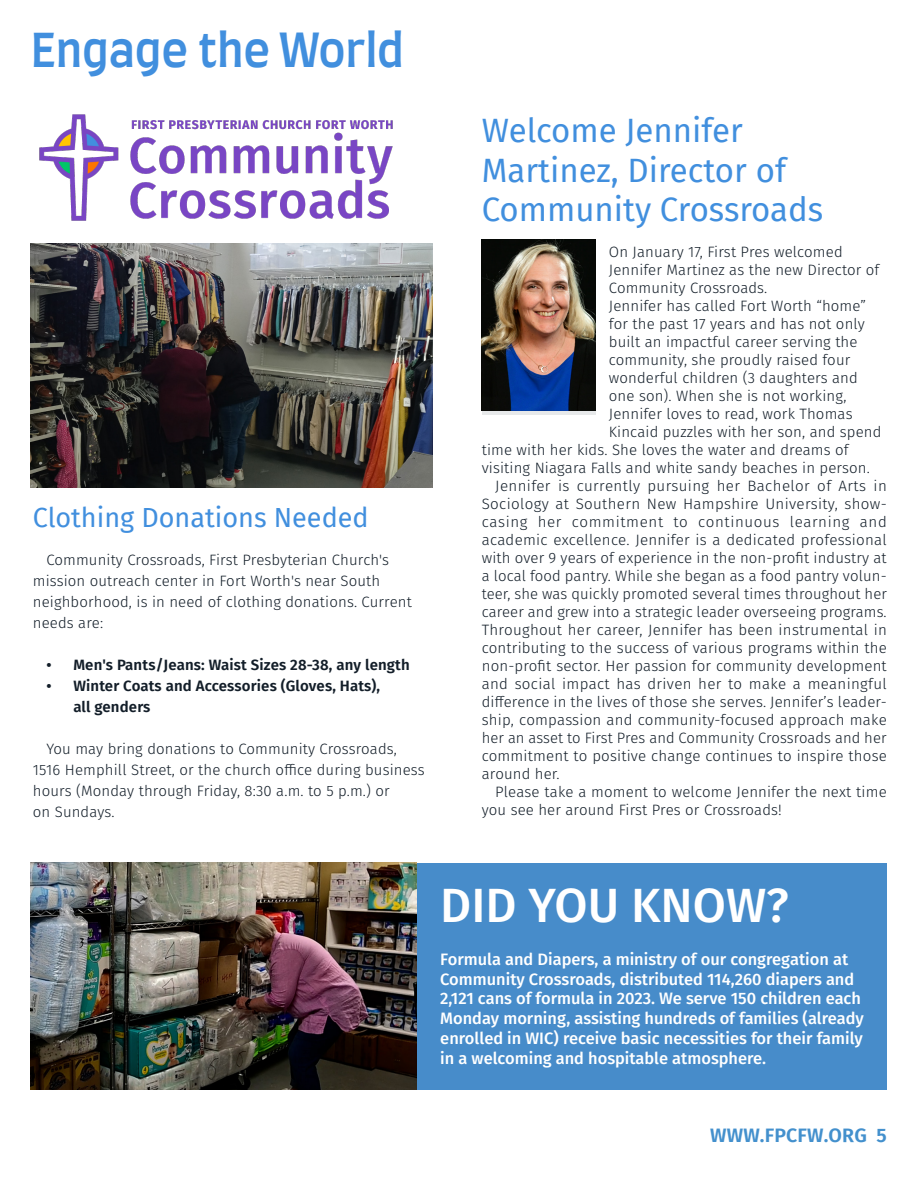
<style>
.page{position:relative;width:918px;height:1188px;background:#fff}
.page>*{position:absolute;margin:0;border:0;box-sizing:border-box;transform-origin:0 0}
.t1{font:500 48px "Fira Sans";color:#fff}
.t2{font:500 45px "Farro";letter-spacing:-.005em;color:#418fde}
.Header_1{font:33px/39.6px "Fira Sans";color:#418fde}
.Header_1-2{font:27px "Fira Sans";color:#418fde}
.t3{font:600 19.5px "Fira Sans";letter-spacing:.01em;color:#4390cd}
.t4{font:500 16.5px/19.8px "Fira Sans";color:#fff}
.Paragraph{font:300 15px/18px "Fira Sans";letter-spacing:.01em;color:#131e29}
.Header_1-3{font:300 15px/18px "Fira Sans";letter-spacing:.01em;color:#131e29}
.t5{font:600 15px/21px "Fira Sans";letter-spacing:.01em;color:#131e29}
</style>
<div class="page">
<div style="left:32px;top:863px;width:855px;height:227px;background:#478cca"></div>
<img style="left:31px;top:863px;width:385px;height:226px">
<div style="left:482px;top:239px;width:113px;height:176px;background:#e7e9ea"></div>
<img style="left:482px;top:239px;width:113px;height:172px">
<img style="left:39px;top:114px;width:354px;height:107px">
<img style="left:31px;top:243px;width:402px;height:244px">
<p class="t2" style="left:31px;top:22px;width:375px">Engage the World</p>
<p class="Header_1-2" style="left:33px;top:497px;width:337px">Clothing Donations Needed</p>
<p class="Paragraph" style="left:33px;top:549px;width:381px;line-height:21px;text-indent:14px">Community Crossroads, First Presbyterian Church's mission outreach center in Fort Worth's near South neighborhood, is in need of clothing donations. Current needs are:</p>
<p class="t5" style="left:46px;top:653px;width:365px">• Men's Pants/Jeans: Waist Sizes 28-38, any length</p>
<p class="t5" style="left:73px;top:674px;width:308px;text-indent:-27px">• Winter Coats and Accessories (Gloves, Hats), all genders</p>
<p class="Paragraph" style="left:33px;top:738px;width:393px;line-height:21px;text-indent:14px">You may bring donations to Community Crossroads, 1516 Hemphill Street, or the church office during business hours (Monday through Friday, 8:30 a.m. to 5 p.m.) or<br>on Sundays.</p>
<p class="Header_1" style="left:482px;top:110px;width:343px">Welcome Jennifer<br>Martinez, Director of<br>Community Crossroads</p>
<p class="Header_1-3" style="left:609px;top:243px;width:272px">On January 17, First Pres welcomed<br>Jennifer Martinez as the new Director of<br>Community Crossroads.</p>
<p class="Header_1-3" style="left:609px;top:297px;width:259px">Jennifer has called Fort Worth “home”</p>
<p class="Header_1-3" style="left:609px;top:315px;width:258px">for the past 17 years and has not only</p>
<p class="Header_1-3" style="left:609px;top:333px;width:250px">built an impactful career serving the</p>
<p class="Header_1-3" style="left:609px;top:351px;width:243px">community, she proudly raised four</p>
<p class="Header_1-3" style="left:609px;top:369px;width:250px">wonderful children (3 daughters and</p>
<p class="Header_1-3" style="left:609px;top:387px;width:239px">one son). When she is not working,</p>
<p class="Header_1-3" style="left:609px;top:405px;width:245px">Jennifer loves to read, work Thomas</p>
<p class="Header_1-3" style="left:609px;top:423px;width:274px">Kincaid puzzles with her son, and spend</p>
<p class="Header_1-3" style="left:482px;top:441px;width:368px">time with her kids. She loves the water and dreams of</p>
<p class="Header_1-3" style="left:482px;top:459px;width:390px">visiting Niagara Falls and white sandy beaches in person.</p>
<p class="Paragraph" style="left:482px;top:477px;width:407px;text-align:justify;text-indent:14px">Jennifer is currently pursuing her Bachelor of Arts in Sociology at Southern New Hampshire University, show&shy;casing her commitment to continuous learning and academic excellence. Jennifer is a dedicated professional with over 9 years of experience in the non-profit industry at a local food pantry. While she began as a food pantry volun&shy;teer, she was quickly promoted several times throughout her career and grew into a strategic leader overseeing programs.<br>Throughout her career, Jennifer has been instrumental in contributing to the success of various programs within the non-profit sector. Her passion for community development and social impact has driven her to make a meaningful difference in the lives of those she serves. Jennifer’s leader&shy;ship, compassion and community-focused approach make her an asset to First Pres and Community Crossroads and her commitment to positive change continues to inspire those around her.</p>
<p class="Paragraph" style="left:482px;top:783px;width:406px;text-indent:14px">Please take a moment to welcome Jennifer the next time you see her around First Pres or Crossroads!</p>
<p class="t1" style="left:440px;top:866px;width:350px">DID YOU KNOW?</p>
<p class="t4" style="left:440px;top:948px;width:425px">Formula and Diapers, a ministry of our congregation at Community Crossroads, distributed 114,260 diapers and 2,121 cans of formula in 2023. We serve 150 children each Monday morning, assisting hundreds of families (already enrolled in WIC) receive basic necessities for their family in a welcoming and hospitable atmosphere.</p>
<p class="t3" style="left:710px;top:1120px;width:178px">WWW.FPCFW.ORG 5</p>
</div>
